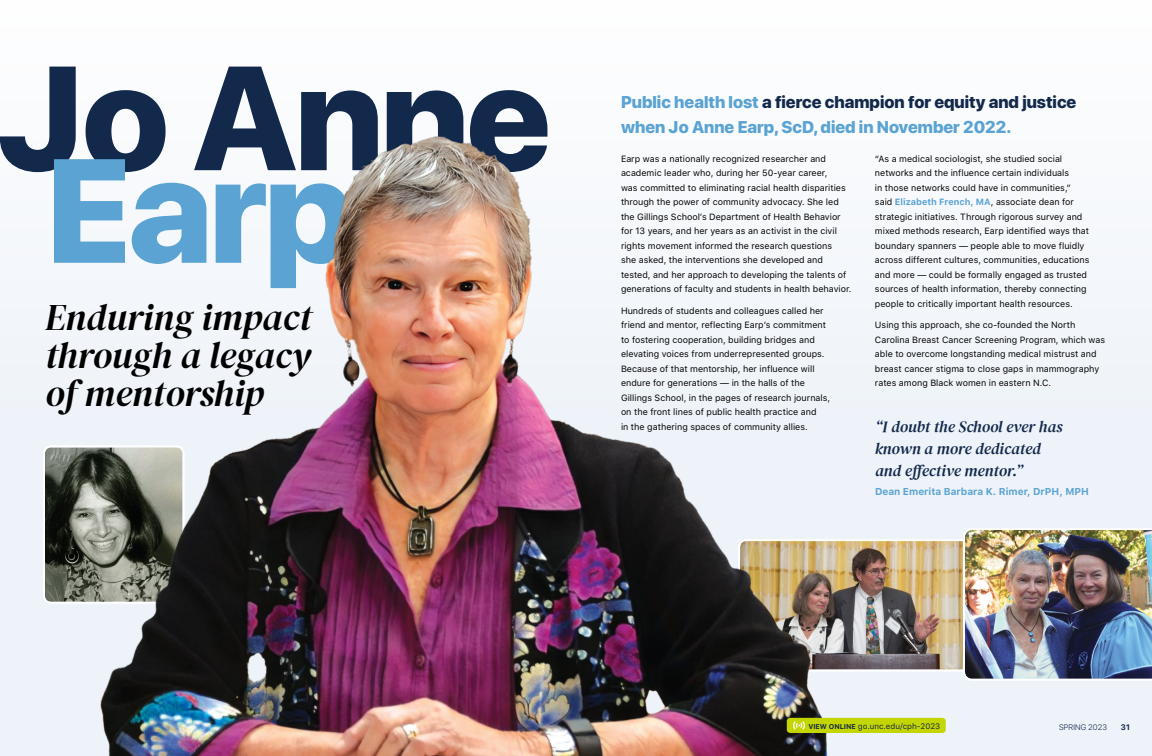
<style>
.page{position:relative;width:1152px;height:756px;background:#fff}
.page>*{position:absolute;margin:0;border:0;box-sizing:border-box;transform-origin:0 0}
.t1{font:800 147.1px "SF Pro Display";letter-spacing:-.02em;color:#13294b}
.t2{font:800 147.1px "SF Pro Display";color:#5aa3d2}
.t3{font:italic 37.2px/38px "DM Serif Display";color:#000;text-align:justify}
.t4{font:800 16.9px/24.4px "SF Pro Display";color:#5aa3d2}
.t5{font:italic 16px/22px "DM Serif Text";color:#13294b}
.t6{font:700 9.9px "SF Pro Text";color:#5aa3d2}
.t7{font:9px/14.5px "SF Pro Text";color:#000}
.t8{font:8px "SF Pro Text";color:#13294b}
.t9{font:300 8px "SF Pro Display";letter-spacing:.02em;color:#13294b}
.t10{font:700 8px "SF Pro Display";color:#13294b}
.s1{color:#13294b}
.s2{font-weight:700;color:#5aa3d2}
.s3{font-weight:700;font-size:7px}
</style>
<div class="page">
<img style="left:0;top:136px;width:1152px;height:620px">
<img style="left:963px;top:528px;width:189px;height:153px">
<div style="left:787px;top:718px;width:159px;height:15px;background:#c4d600"></div>
<h1 class="t1" style="left:-2px;top:12px;width:555px">Jo Anne</h1>
<h1 class="t2" style="left:46px;top:104px;width:310px">Earp</h1>
<h2 class="t3" style="left:45px;top:299px;width:269px">Enduring impact through a legacy of mentorship</h2>
<h3 class="t4" style="left:621px;top:90px;width:457px">Public health lost <span class="s1">a fierce champion for equity and justice </span>when Jo Anne Earp, ScD, died in November 2022.</h3>
<p class="t7" style="left:621px;top:151px;width:232px">Earp was a nationally recognized researcher and academic leader who, during her 50-year career,<br>was committed to eliminating racial health disparities through the power of community advocacy. She led the Gillings School’s Department of Health Behavior for 13 years, and her years as an activist in the civil rights movement informed the research questions<br>she asked, the interventions she developed and tested, and her approach to developing the talents of generations of faculty and students in health behavior.</p>
<p class="t7" style="left:621px;top:303px;width:211px">Hundreds of students and colleagues called her friend and mentor, reflecting Earp’s commitment to fostering cooperation, building bridges and elevating voices from underrepresented groups.<br>Because of that mentorship, her influence will endure for generations — in the halls of the Gillings School, in the pages of research journals, on the front lines of public health practice and<br>in the gathering spaces of community allies.</p>
<p class="t7" style="left:875px;top:151px;width:216px">“As a medical sociologist, she studied social networks and the influence certain individuals<br>in those networks could have in communities,” said <span class="s2">Elizabeth French, MA</span>, associate dean for strategic initiatives. Through rigorous survey and mixed methods research, Earp identified ways that boundary spanners — people able to move fluidly across different cultures, communities, educations and more — could be formally engaged as trusted sources of health information, thereby connecting people to critically important health resources.</p>
<p class="t7" style="left:875px;top:318px;width:232px">Using this approach, she co-founded the North Carolina Breast Cancer Screening Program, which was able to overcome longstanding medical mistrust and breast cancer stigma to close gaps in mammography rates among Black women in eastern N.C.</p>
<h3 class="t5" style="left:875px;top:415px;width:189px">“I doubt the School ever has known a more dedicated and effective mentor.”</h3>
<p class="t6" style="left:875px;top:485px;width:215px">Dean Emerita Barbara K. Rimer, DrPH, MPH</p>
<p class="t8" style="left:808px;top:720px;width:133px"><span class="s3">VIEW ONLINE</span> go.unc.edu/cph-2023</p>
<p class="t9" style="left:1059px;top:721px;width:49px">SPRING 2023</p>
<p class="t10" style="left:1121px;top:721px;width:11px">31</p>
</div>
